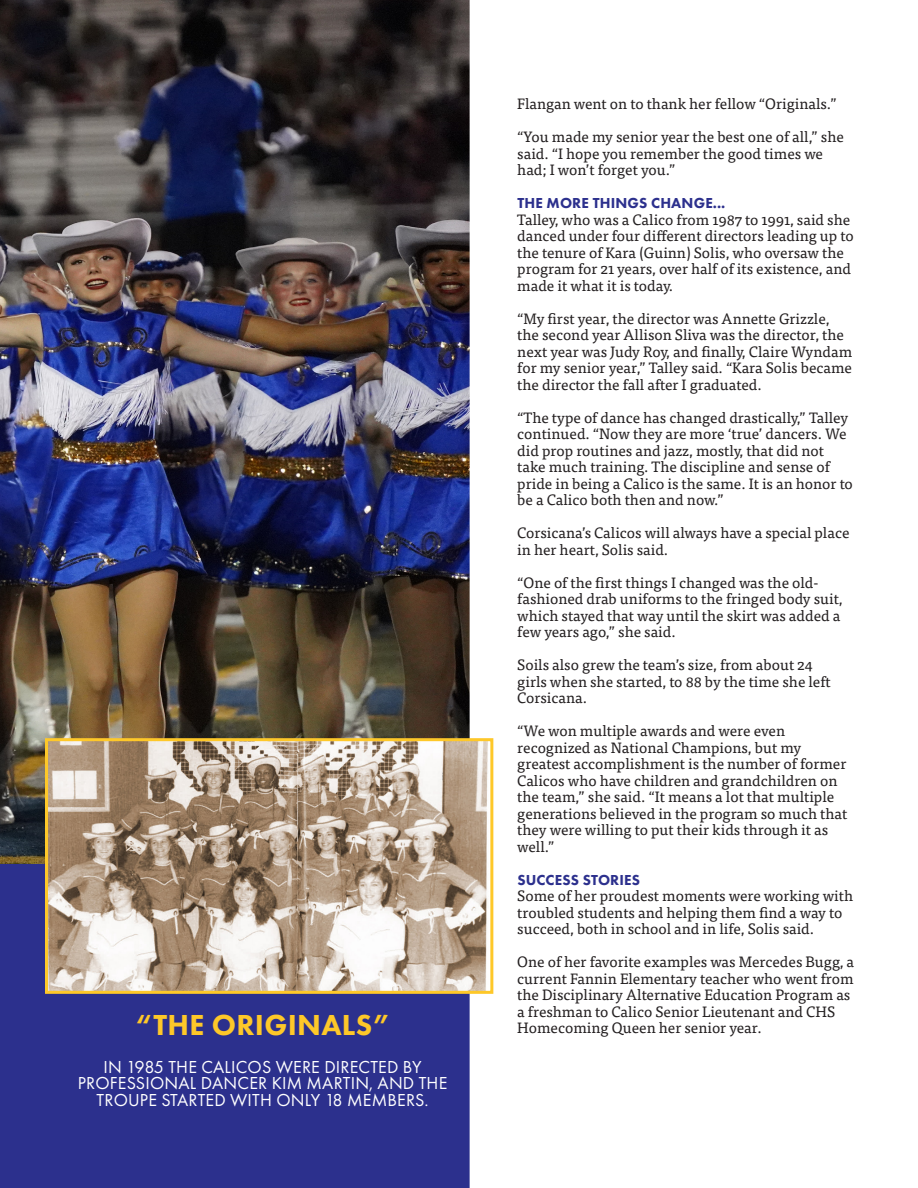
<style>
.page{position:relative;width:918px;height:1188px;background:#fff}
.page>*{position:absolute;margin:0;border:0;box-sizing:border-box;transform-origin:0 0}
.t1{font:800 30px "Futura PT";letter-spacing:.01em;color:#fec829}
.t2{font:18px/16.5px "Futura PT";letter-spacing:.01em;color:#fff;text-align:center}
.t3{font:15px/16.5px "Tisa Pro";color:#231f20}
.t4{font:800 15px "Futura PT";letter-spacing:.01em;color:#2c308d}
</style>
<div class="page">
<img style="left:0;top:0;width:470px;height:865px">
<div style="left:0;top:865px;width:482px;height:323px;background:#2c308d"></div>
<div style="left:470px;top:995px;width:12px;height:193px;background:#fff"></div>
<svg style="left:44px;top:737px;width:450px;height:258px;background:#bca893"></svg>
<p class="t3" style="left:517px;top:95px;width:321px">Flangan went on to thank her fellow “Originals.”</p>
<p class="t3" style="left:517px;top:128px;width:328px">“You made my senior year the best one of all,” she said. “I hope you remember the good times we had; I won’t forget you.”</p>
<p class="t4" style="left:517px;top:194px;width:210px">THE MORE THINGS CHANGE...</p>
<p class="t3" style="left:517px;top:211px;width:338px">Talley, who was a Calico from 1987 to 1991, said she danced under four different directors leading up to the tenure of Kara (Guinn) Solis, who oversaw the program for 21 years, over half of its existence, and made it what it is today.</p>
<p class="t3" style="left:517px;top:310px;width:336px">“My first year, the director was Annette Grizzle, the second year Allison Sliva was the director, the next year was Judy Roy, and finally, Claire Wyndam for my senior year,” Talley said. “Kara Solis became the director the fall after I graduated.</p>
<p class="t3" style="left:517px;top:409px;width:337px">“The type of dance has changed drastically,” Talley continued. “Now they are more ‘true’ dancers. We did prop routines and jazz, mostly, that did not take much training. The discipline and sense of pride in being a Calico is the same. It is an honor to be a Calico both then and now.”</p>
<p class="t3" style="left:517px;top:524px;width:334px">Corsicana’s Calicos will always have a special place in her heart, Solis said.</p>
<p class="t3" style="left:517px;top:574px;width:327px">“One of the first things I changed was the old&shy;fashioned drab uniforms to the fringed body suit, which stayed that way until the skirt was added a few years ago,” she said.</p>
<p class="t3" style="left:517px;top:656px;width:315px">Soils also grew the team’s size, from about 24 girls when she started, to 88 by the time she left<br>Corsicana.</p>
<p class="t3" style="left:517px;top:722px;width:332px">“We won multiple awards and were even recognized as National Champions, but my greatest accomplishment is the number of former Calicos who have children and grandchildren on the team,” she said. “It means a lot that multiple generations believed in the program so much that they were willing to put their kids through it as well.”</p>
<p class="t4" style="left:517px;top:871px;width:124px">SUCCESS STORIES</p>
<p class="t3" style="left:517px;top:887px;width:337px">Some of her proudest moments were working with troubled students and helping them find a way to succeed, both in school and in life, Solis said.</p>
<p class="t3" style="left:517px;top:953px;width:338px">One of her favorite examples was Mercedes Bugg, a current Fannin Elementary teacher who went from the Disciplinary Alternative Education Program as a freshman to Calico Senior Lieutenant and CHS</p>
<p class="t1" style="left:136px;top:1006px;width:255px">“THE ORIGINALS”</p>
<p class="t3" style="left:517px;top:1019px;width:246px">Homecoming Queen her senior year.</p>
<p class="t2" style="left:78px;top:1059px;width:371px">IN 1985 THE CALICOS WERE DIRECTED BY<br>PROFESSIONAL DANCER KIM MARTIN, AND THE<br>TROUPE STARTED WITH ONLY 18 MEMBERS.</p>
</div>
